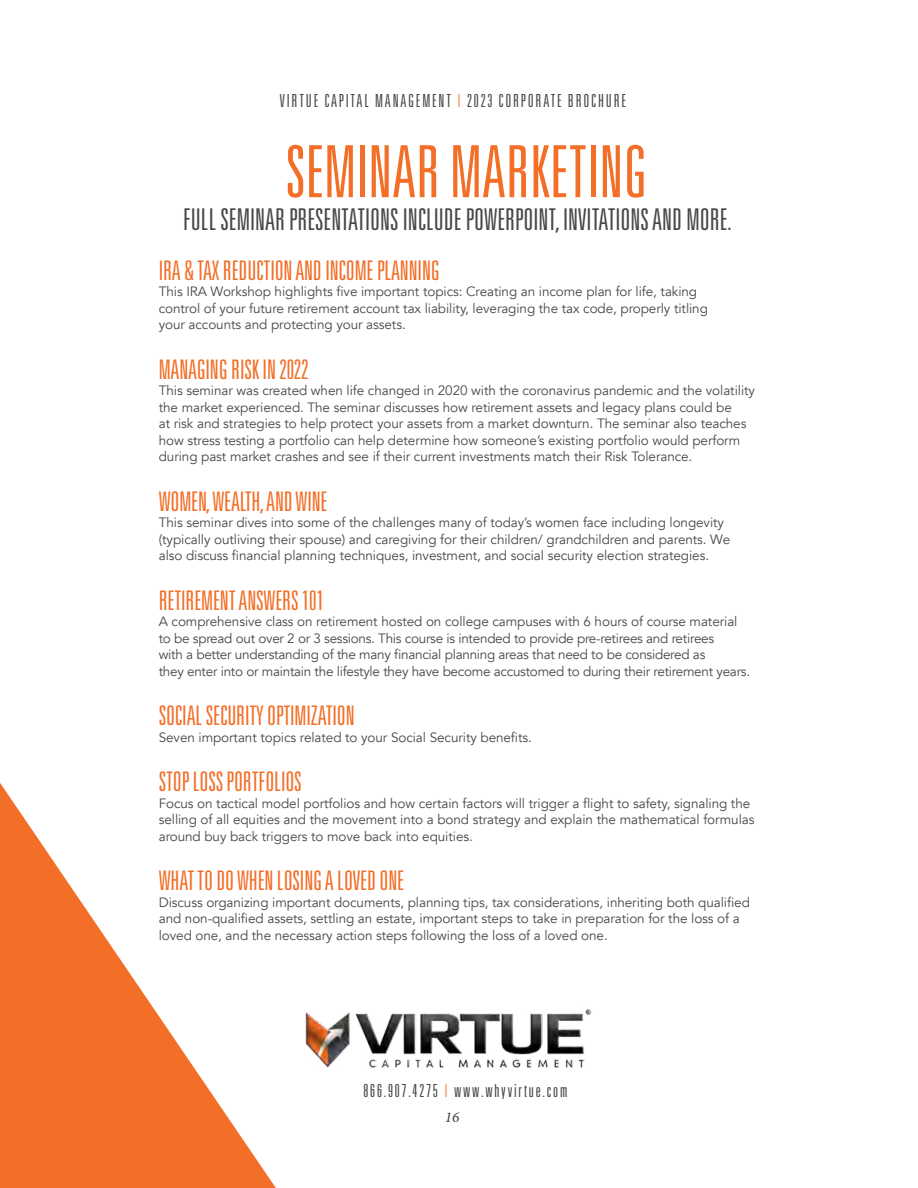
<style>
.page{position:relative;width:918px;height:1188px;background:#fff}
.page>*{position:absolute;margin:0;border:0;box-sizing:border-box;transform-origin:0 0}
.t1{font:300 ultra-condensed 72px "Univers LT Std";color:#f36e27}
.t2{font:300 ultra-condensed 30px "Univers LT Std";color:#484848}
.t3{font:300 ultra-condensed 27px "Univers LT Std";letter-spacing:-.005em;color:#f36e27}
.t4{font:300 ultra-condensed 18px "Univers LT Std";letter-spacing:.1em;color:#484848}
.t5{font:italic 500 15px "Minion Pro";color:#484848}
.t6{font:13.5px/16.5px "Avenir";letter-spacing:-.005em;color:#484848}
.s1{color:#f36e27}
</style>
<div class="page">
<img style="left:305px;top:1009px;width:287px;height:59px">
<svg style="left:0;top:783px;width:276px;height:405px;fill:#f36e27"></svg>
<h3 class="t4" style="left:280px;top:91px;width:348px">VIRTUE CAPITAL MANAGEMENT <span class="s1">|</span> 2023 CORPORATE BROCHURE</h3>
<h1 class="t1" style="left:285px;top:134px;width:363px">SEMINAR MARKETING</h1>
<h2 class="t2" style="left:183px;top:204px;width:550px">FULL SEMINAR PRESENTATIONS INCLUDE POWERPOINT, INVITATIONS AND MORE.</h2>
<h3 class="t3" style="left:159px;top:256px;width:283px">IRA &amp; TAX REDUCTION AND INCOME PLANNING</h3>
<p class="t6" style="left:159px;top:284px;width:551px">This IRA Workshop highlights five important topics: Creating an income plan for life, taking control of your future retirement account tax liability, leveraging the tax code, properly titling your accounts and protecting your assets.</p>
<h3 class="t3" style="left:159px;top:355px;width:151px">MANAGING RISK IN 2022</h3>
<p class="t6" style="left:159px;top:383px;width:598px">This seminar was created when life changed in 2020 with the coronavirus pandemic and the volatility the market experienced. The seminar discusses how retirement assets and legacy plans could be<br>at risk and strategies to help protect your assets from a market downturn. The seminar also teaches how stress testing a portfolio can help determine how someone’s existing portfolio would perform during past market crashes and see if their current investments match their Risk Tolerance.</p>
<h3 class="t3" style="left:159px;top:487px;width:170px">WOMEN, WEALTH, AND WINE</h3>
<p class="t6" style="left:159px;top:515px;width:573px">This seminar dives into some of the challenges many of today’s women face including longevity (typically outliving their spouse) and caregiving for their children/ grandchildren and parents. We also discuss financial planning techniques, investment, and social security election strategies.</p>
<h3 class="t3" style="left:159px;top:586px;width:167px">RETIREMENT ANSWERS 101</h3>
<p class="t6" style="left:159px;top:614px;width:593px">A comprehensive class on retirement hosted on college campuses with 6 hours of course material to be spread out over 2 or 3 sessions. This course is intended to provide pre-retirees and retirees<br>with a better understanding of the many financial planning areas that need to be considered as<br>they enter into or maintain the lifestyle they have become accustomed to during their retirement years.</p>
<h3 class="t3" style="left:159px;top:702px;width:198px">SOCIAL SECURITY OPTIMIZATION</h3>
<p class="t6" style="left:159px;top:729px;width:375px">Seven important topics related to your Social Security benefits.</p>
<h3 class="t3" style="left:159px;top:768px;width:145px">STOP LOSS PORTFOLIOS</h3>
<p class="t6" style="left:159px;top:795px;width:597px">Focus on tactical model portfolios and how certain factors will trigger a flight to safety, signaling the selling of all equities and the movement into a bond strategy and explain the mathematical formulas around buy back triggers to move back into equities.</p>
<h3 class="t3" style="left:159px;top:867px;width:247px">WHAT TO DO WHEN LOSING A LOVED ONE</h3>
<p class="t6" style="left:159px;top:894px;width:593px">Discuss organizing important documents, planning tips, tax considerations, inheriting both qualified and non-qualified assets, settling an estate, important steps to take in preparation for the loss of a loved one, and the necessary action steps following the loss of a loved one.</p>
<h3 class="t4" style="left:363px;top:1081px;width:205px">866.907.4275 <span class="s1">|</span> www.whyvirtue.com</h3>
<p class="t5" style="left:445px;top:1107px;width:16px">16</p>
</div>
